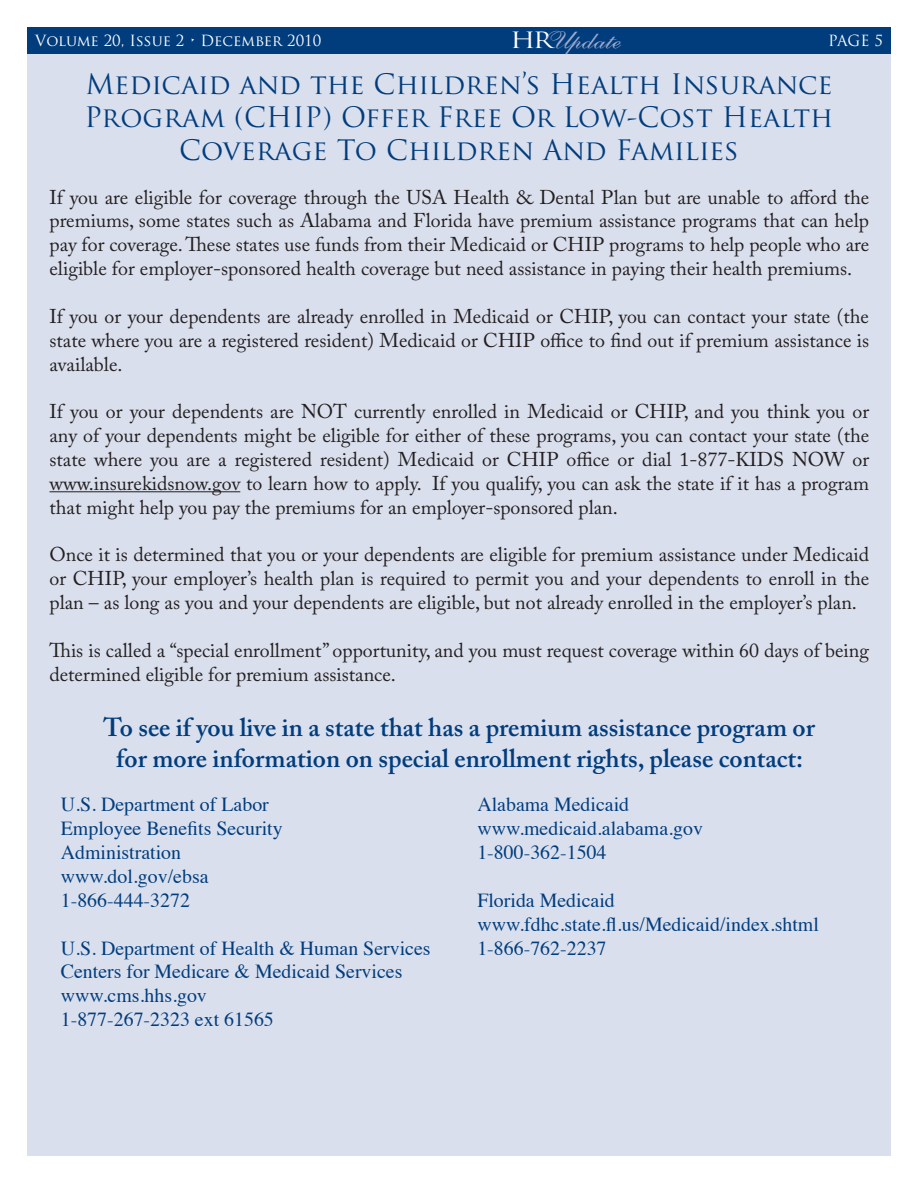
<style>
.page{position:relative;width:918px;height:1188px;background:#fff}
.page>*{position:absolute;margin:0;border:0;box-sizing:border-box;transform-origin:0 0}
.t1{font:27.45px "Trajan Pro";color:#013d7d}
.t2{font:26.85px "Sheer Elegance";color:#a0abcd;scale:1.27 1}
.t3{font:600 25.8px/31px "Adobe Caslon Pro";color:#013d7d;text-align:center}
.t4{font:19.8px/23.9px "Adobe Caslon Pro";color:#231f20;text-align:justify}
.t5{font:19.8px/23.9px "Times";color:#013d7d}
.t6{font:15px "Trajan Pro";color:#fff}
.s1{font-family:"Trajan Pro";font-size:21.9px;color:#fff}
</style>
<div class="page">
<div style="left:28px;top:54px;width:863px;height:1102px;background:#dadfed"></div>
<hr style="left:50px;top:491px;width:190px;height:1px;background:#231f20">
<div style="left:28px;top:27px;width:863px;height:27px;background:#013d7d"></div>
<p class="t6" style="left:35px;top:31px;width:288px">Volume 20, Issue 2 • December 2010</p>
<p class="t2" style="left:510px;top:27px;width:89px"><span class="s1">HR</span>Update</p>
<p class="t6" style="left:828px;top:31px;width:56px">PAGE 5</p>
<h2 class="t1" style="left:85px;top:66px;width:749px">Medicaid and the hildren’s Health Insurance</h2>
<h2 class="t1" style="left:84px;top:99px;width:751px">Program ( HIP) Offer Free Or Low- ost Health</h2>
<h2 class="t1" style="left:201px;top:132px;width:539px">overage To hildren And Families</h2>
<p class="t4" style="left:50px;top:185px;width:821px">If ou are eligible for coverage through the USA Health &amp; Dental Plan but are unable to aford the premiums, some states such as Alabama and Florida have premium assistance programs that can help pa for coverage. Tese states use funds from their Medicaid or CHIP programs to help people who are eligible for emplo er-sponsored health coverage but need assistance in pa ing their health premiums.</p>
<p class="t4" style="left:50px;top:304px;width:821px">If ou or our dependents are alread enrolled in Medicaid or CHIP, ou can contact our state (the state where ou are a registered resident) Medicaid or CHIP ofce to fnd out if premium assistance is available.</p>
<p class="t4" style="left:50px;top:400px;width:821px">If ou or our dependents are NOT currentl enrolled in Medicaid or CHIP, and ou think ou or an of our dependents might be eligible for either of these programs, ou can contact our state (the state where ou are a registered resident) Medicaid or CHIP ofce or dial 1-877-KIDS NOW or www.insurekidsnow.gov to learn how to appl . If ou qualif , ou can ask the state if it has a program that might help ou pa the premiums for an emplo er-sponsored plan.</p>
<p class="t4" style="left:50px;top:543px;width:821px">Once it is determined that ou or our dependents are eligible for premium assistance under Medicaid or CHIP, our emplo er’s health plan is required to permit ou and our dependents to enroll in the plan – as long as ou and our dependents are eligible, but not alread enrolled in the emplo er’s plan.</p>
<p class="t4" style="left:50px;top:638px;width:821px">Tis is called a “special enrollment” opportunit , and ou must request coverage within 60 da s of being determined eligible for premium assistance.</p>
<h2 class="t3" style="left:104px;top:711px;width:713px">To see if you live in a state that has a premium assistance program or for more information on special enrollment rights, please contact:</h2>
<p class="t5" style="left:61px;top:791px;width:210px">U.S. Department of Labor</p>
<p class="t5" style="left:477px;top:791px;width:153px">Alabama Medicaid</p>
<p class="t5" style="left:61px;top:815px;width:223px">Employee Benefits Security</p>
<p class="t5" style="left:477px;top:815px;width:227px">www.medicaid.alabama.gov</p>
<p class="t5" style="left:61px;top:839px;width:122px">Administration</p>
<p class="t5" style="left:477px;top:839px;width:131px">1-800-362-1504</p>
<p class="t5" style="left:61px;top:863px;width:149px">www.dol.gov/ebsa<br>1-866-444-3272</p>
<p class="t5" style="left:477px;top:887px;width:139px">Florida Medicaid</p>
<p class="t5" style="left:477px;top:910px;width:343px">www.fdhc.state.fl.us/Medicaid/index.shtml</p>
<p class="t5" style="left:61px;top:934px;width:371px">U.S. Department of Health &amp; Human Services</p>
<p class="t5" style="left:477px;top:934px;width:131px">1-866-762-2237</p>
<p class="t5" style="left:61px;top:958px;width:343px">Centers for Medicare &amp; Medicaid Services www.cms.hhs.gov<br>1-877-267-2323 ext 61565</p>
</div>
